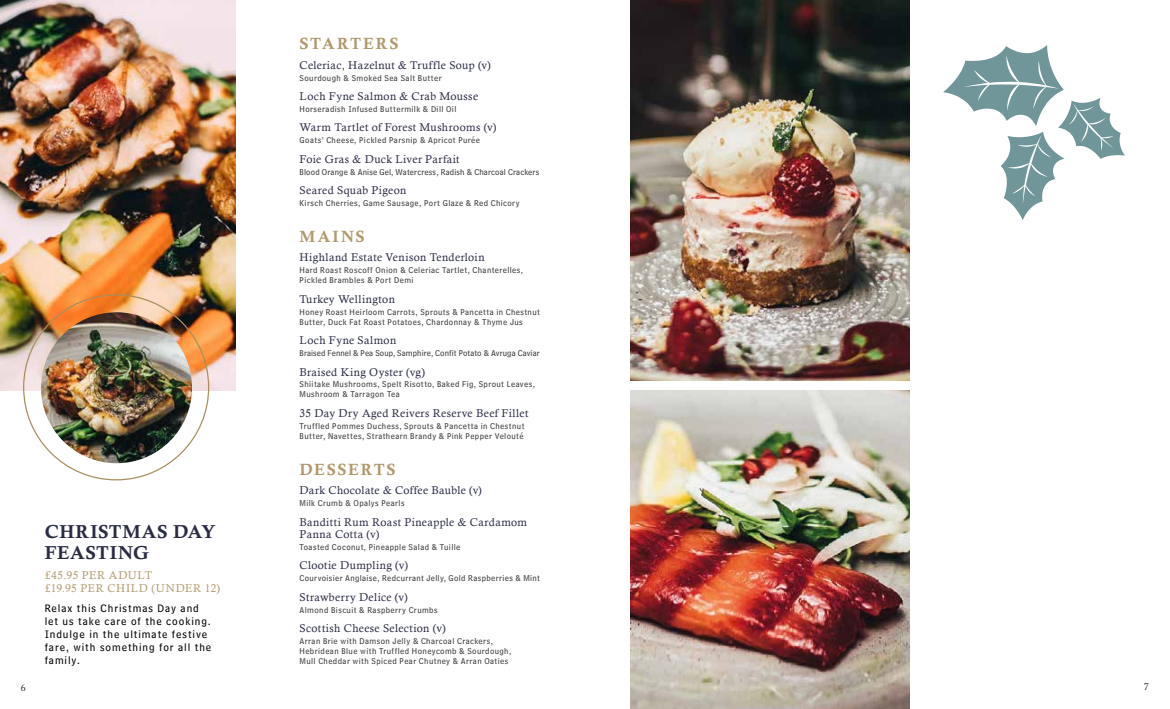
<style>
.page{position:relative;width:1170px;height:709px;background:#fff}
.page>*{position:absolute;margin:0;border:0;box-sizing:border-box;transform-origin:0 0}
.t1{font:18.75px/21.2px "Calis MT Bol";letter-spacing:.035em;color:#2a2c44}
.t2{font:16.25px "Calis MT Bol";letter-spacing:.105em;color:#b1996e}
.t3{font:11.25px/12.5px "Calisto";letter-spacing:.035em;color:#2a2c44}
.t4{font:11.25px/13.1px "Bell Centennial Std Sub Capt";letter-spacing:.085em;color:#000}
.t5{font:11.25px/12.5px "Calisto";letter-spacing:.04em;color:#b1996e}
.t6{font:10px "Adobe Caslon Pro";color:#1c2138}
.t7{font:8.75px/10px "Bell Centennial Std Sub Capt";letter-spacing:.045em;color:#3c3c3b}
.t8{font:8.75px "Bell Centennial Std Sub Capt";letter-spacing:.005em;color:#3c3c3b}
.t9{font:8.75px "Bell Centennial Std Sub Capt";letter-spacing:.015em;color:#3c3c3b}
</style>
<div class="page">
<img style="left:630px;top:0;width:279px;height:381px">
<svg style="left:943px;top:45px;width:181px;height:175px"></svg>
<img style="left:0;top:0;width:236px;height:390px">
<img style="left:630px;top:390px;width:279px;height:319px">
<img style="left:41px;top:312px;width:151px;height:151px;border-radius:75px">
<h1 class="t1" style="left:45px;top:521px;width:172px">CHRISTMAS DAY<br>FEASTING</h1>
<p class="t5" style="left:45px;top:569px;width:177px">£45.95 PER ADULT<br>£19.95 PER CHILD (UNDER 12)</p>
<p class="t4" style="left:45px;top:601px;width:168px">Relax this Christmas Day and let us take care of the cooking.<br>Indulge in the ultimate festive fare, with something for all the family.</p>
<h2 class="t2" style="left:299px;top:34px;width:100px">STARTERS</h2>
<p class="t3" style="left:299px;top:58px;width:193px">Celeriac, Hazelnut &amp; Truffle Soup (v)</p>
<p class="t7" style="left:299px;top:72px;width:143px">Sourdough &amp; Smoked Sea Salt Butter</p>
<p class="t3" style="left:299px;top:90px;width:180px">Loch Fyne Salmon &amp; Crab Mousse</p>
<p class="t7" style="left:299px;top:104px;width:158px">Horseradish Infused Buttermilk &amp; Dill Oil</p>
<p class="t3" style="left:299px;top:121px;width:198px">Warm Tartlet of Forest Mushrooms (v)</p>
<p class="t7" style="left:299px;top:135px;width:182px">Goats’ Cheese, Pickled Parsnip &amp; Apricot Purée</p>
<p class="t3" style="left:299px;top:153px;width:161px">Foie Gras &amp; Duck Liver Parfait</p>
<p class="t9" style="left:299px;top:166px;width:241px">Blood Orange &amp; Anise Gel, Watercress, Radish &amp; Charcoal Crackers</p>
<p class="t3" style="left:299px;top:184px;width:108px">Seared Squab Pigeon</p>
<p class="t7" style="left:299px;top:198px;width:221px">Kirsch Cherries, Game Sausage, Port Glaze &amp; Red Chicory</p>
<h2 class="t2" style="left:299px;top:227px;width:66px">MAINS</h2>
<p class="t3" style="left:299px;top:251px;width:186px">Highland Estate Venison Tenderloin</p>
<p class="t7" style="left:299px;top:265px;width:225px">Hard Roast Roscoff Onion &amp; Celeriac Tartlet, Chanterelles,<br>Pickled Brambles &amp; Port Demi</p>
<p class="t3" style="left:299px;top:292px;width:97px">Turkey Wellington</p>
<p class="t7" style="left:299px;top:306px;width:242px">Honey Roast Heirloom Carrots, Sprouts &amp; Pancetta in Chestnut<br>Butter, Duck Fat Roast Potatoes, Chardonnay &amp; Thyme Jus</p>
<p class="t3" style="left:299px;top:334px;width:98px">Loch Fyne Salmon</p>
<p class="t8" style="left:299px;top:348px;width:241px">Braised Fennel &amp; Pea Soup, Samphire, Confit Potato &amp; Avruga Caviar</p>
<p class="t3" style="left:299px;top:365px;width:127px">Braised King Oyster (vg)</p>
<p class="t7" style="left:299px;top:379px;width:237px">Shiitake Mushrooms, Spelt Risotto, Baked Fig, Sprout Leaves,<br>Mushroom &amp; Tarragon Tea</p>
<p class="t3" style="left:299px;top:407px;width:230px">35 Day Dry Aged Reivers Reserve Beef Fillet</p>
<p class="t7" style="left:299px;top:421px;width:226px">Truffled Pommes Duchess, Sprouts &amp; Pancetta in Chestnut<br>Butter, Navettes, Strathearn Brandy &amp; Pink Pepper Velouté</p>
<h2 class="t2" style="left:299px;top:460px;width:97px">DESSERTS</h2>
<p class="t3" style="left:299px;top:484px;width:184px">Dark Chocolate &amp; Coffee Bauble (v)</p>
<p class="t7" style="left:299px;top:498px;width:107px">Milk Crumb &amp; Opalys Pearls</p>
<p class="t3" style="left:299px;top:515px;width:229px">Banditti Rum Roast Pineapple &amp; Cardamom<br>Panna Cotta (v)</p>
<p class="t7" style="left:299px;top:542px;width:162px">Toasted Coconut, Pineapple Salad &amp; Tuille</p>
<p class="t3" style="left:299px;top:559px;width:110px">Clootie Dumpling (v)</p>
<p class="t7" style="left:299px;top:573px;width:242px">Courvoisier Anglaise, Redcurrant Jelly, Gold Raspberries &amp; Mint</p>
<p class="t3" style="left:299px;top:590px;width:110px">Strawberry Delice (v)</p>
<p class="t7" style="left:299px;top:604px;width:139px">Almond Biscuit &amp; Raspberry Crumbs</p>
<p class="t3" style="left:299px;top:622px;width:147px">Scottish Cheese Selection (v)</p>
<p class="t7" style="left:299px;top:636px;width:213px">Arran Brie with Damson Jelly &amp; Charcoal Crackers,<br>Hebridean Blue with Truffled Honeycomb &amp; Sourdough,<br>Mull Cheddar with Spiced Pear Chutney &amp; Arran Oaties</p>
<p class="t6" style="left:21px;top:681px;width:6px">6</p>
<p class="t6" style="left:1143px;top:681px;width:6px">7</p>
</div>
